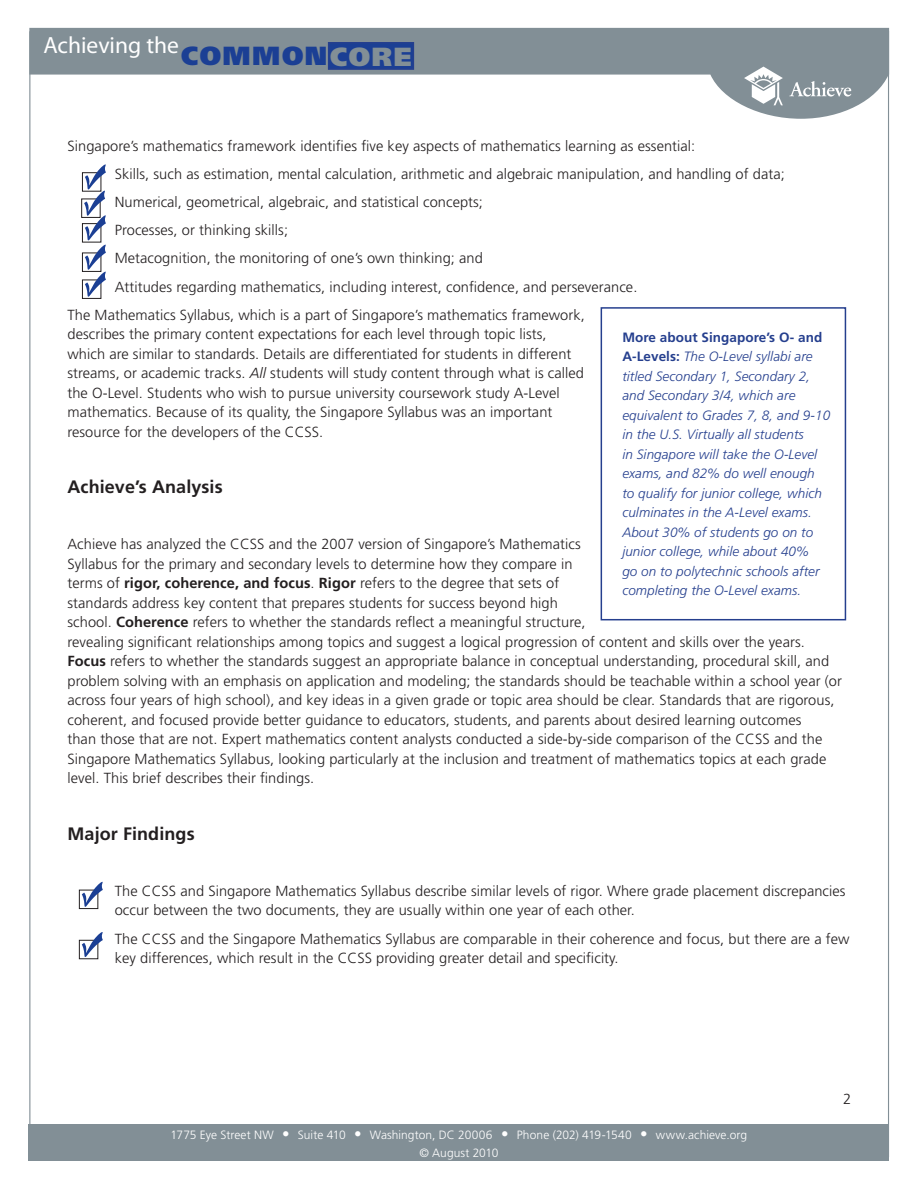
<style>
.page{position:relative;width:918px;height:1188px;background:#fff}
.page>*{position:absolute;margin:0;border:0;box-sizing:border-box;transform-origin:0 0}
.t1{font:900 26.25px "Frutiger LT Std";letter-spacing:.06em;color:#1b3f94}
.t2{font:23.55px "Myriad Pro";color:#fff}
.t3{font:700 18px "Frutiger LT Std";letter-spacing:.005em;color:#231f20}
.t4{font:300 14.7px/19.5px "Frutiger LT Std";letter-spacing:.005em;color:#231f20}
.t5{font:italic 300 13.5px/19.5px "Frutiger LT Std";letter-spacing:.005em;color:#253f8e}
.t6{font:300 12px/18px "Frutiger LT Std";letter-spacing:.005em;color:#fff;text-align:center}
.s1{color:#828f96}
.s2{font-style:italic}
.s3{font-weight:700;font-style:normal}
.s4{font-weight:700}
.s5{font-size:15px}
</style>
<div class="page">
<div style="left:29px;top:1124px;width:860px;height:37px;background:#828f96"></div>
<svg style="left:29px;top:28px;width:860px;height:91px;fill:#828f96"></svg>
<svg style="left:789px;top:81px;width:62px;height:16px"></svg>
<svg style="left:744px;top:67px;width:39px;height:38px"></svg>
<div style="left:329px;top:43px;width:84px;height:26px;background:#1b3f94"></div>
<div style="left:328px;top:42px;width:86px;height:28px;border:2px solid #253f8e"></div>
<hr style="left:888px;top:31px;width:1px;height:1126px;background:#828f96">
<hr style="left:29px;top:31px;width:1px;height:1126px;background:#828f96">
<div style="left:79px;top:890px;width:19px;height:19px;border:1px solid #231f20"></div>
<svg style="left:82px;top:882px;width:21px;height:25px"></svg>
<div style="left:79px;top:940px;width:19px;height:19px;border:1px solid #231f20"></div>
<svg style="left:82px;top:932px;width:21px;height:25px"></svg>
<div style="left:82px;top:172px;width:19px;height:19px;border:1px solid #231f20"></div>
<div style="left:81px;top:199px;width:19px;height:19px;border:1px solid #231f20"></div>
<div style="left:82px;top:223px;width:19px;height:19px;border:1px solid #231f20"></div>
<div style="left:82px;top:253px;width:19px;height:19px;border:1px solid #231f20"></div>
<div style="left:82px;top:280px;width:19px;height:19px;border:1px solid #231f20"></div>
<svg style="left:84px;top:164px;width:22px;height:133px"></svg>
<div style="left:601px;top:307px;width:245px;height:313px;border:2px solid #253f8e"></div>
<h2 class="t2" style="left:43px;top:30px;width:137px">Achieving the</h2>
<h1 class="t1" style="left:181px;top:40px;width:232px">COMMON<span class="s1">CORE</span></h1>
<p class="t4" style="left:68px;top:136px;width:629px">Singapore’s mathematics framework identifies five key aspects of mathematics learning as essential:</p>
<p class="t4" style="left:115px;top:164px;width:672px">Skills, such as estimation, mental calculation, arithmetic and algebraic manipulation, and handling of data;</p>
<p class="t4" style="left:115px;top:193px;width:370px">Numerical, geometrical, algebraic, and statistical concepts;</p>
<p class="t4" style="left:115px;top:221px;width:175px">Processes, or thinking skills;</p>
<p class="t4" style="left:115px;top:249px;width:370px">Metacognition, the monitoring of one’s own thinking; and</p>
<p class="t4" style="left:115px;top:277px;width:524px">Attitudes regarding mathematics, including interest, confidence, and perseverance.</p>
<p class="t4" style="left:68px;top:305px;width:519px">The Mathematics Syllabus, which is a part of Singapore’s mathematics framework,</p>
<p class="t4" style="left:68px;top:325px;width:518px">describes the primary content expectations for each level through topic lists, which are similar to standards. Details are differentiated for students in different streams, or academic tracks. <span class="s2">All</span> students will study content through what is called the O-Level. Students who wish to pursue university coursework study A-Level mathematics. Because of its quality, the Singapore Syllabus was an important resource for the developers of the CCSS.</p>
<p class="t3" style="left:68px;top:476px;width:157px">Achieve’s Analysis</p>
<p class="t5" style="left:622px;top:327px;width:209px"><span class="s3">More about Singapore’s O- and<br>A-Levels:</span> The O-Level syllabi are titled Secondary 1, Secondary 2, and Secondary 3/4, which are equivalent to Grades 7, 8, and 9-10 in the U.S. Virtually all students<br>in Singapore will take the O-Level exams, and 82% do well enough to qualify for junior college, which culminates in the A-Level exams.<br>About 30% of students go on to junior college, while about 40%<br>go on to polytechnic schools after completing the O-Level exams.</p>
<p class="t4" style="left:68px;top:535px;width:776px">Achieve has analyzed the CCSS and the 2007 version of Singapore’s Mathematics<br>Syllabus for the primary and secondary levels to determine how they compare in<br>terms of <span class="s4">rigor, coherence, and focus</span>. <span class="s4">Rigor</span> refers to the degree that sets of<br>standards address key content that prepares students for success beyond high<br>school. <span class="s4">Coherence</span> refers to whether the standards reflect a meaningful structure,<br>revealing significant relationships among topics and suggest a logical progression of content and skills over the years.<br><span class="s4">Focus</span> refers to whether the standards suggest an appropriate balance in conceptual understanding, procedural skill, and problem solving with an emphasis on application and modeling; the standards should be teachable within a school year (or across four years of high school), and key ideas in a given grade or topic area should be clear. Standards that are rigorous, coherent, and focused provide better guidance to educators, students, and parents about desired learning outcomes<br>than those that are not. Expert mathematics content analysts conducted a side-by-side comparison of the CCSS and the Singapore Mathematics Syllabus, looking particularly at the inclusion and treatment of mathematics topics at each grade level. This brief describes their findings.</p>
<p class="t3" style="left:68px;top:823px;width:129px">Major Findings</p>
<p class="t4" style="left:115px;top:881px;width:732px">The CCSS and Singapore Mathematics Syllabus describe similar levels of rigor. Where grade placement discrepancies occur between the two documents, they are usually within one year of each other.</p>
<p class="t4" style="left:115px;top:929px;width:736px">The CCSS and the Singapore Mathematics Syllabus are comparable in their coherence and focus, but there are a few key differences, which result in the CCSS providing greater detail and specificity.</p>
<p class="t6" style="left:171px;top:1126px;width:578px">1775 Eye Street NW <span class="s5">•</span> Suite 410 <span class="s5">•</span> Washington, DC 20006 <span class="s5">•</span> Phone (202) 419-1540 <span class="s5">•</span> www.achieve.org © August 2010</p>
<p class="t4" style="left:843px;top:1089px;width:10px">2</p>
</div>
